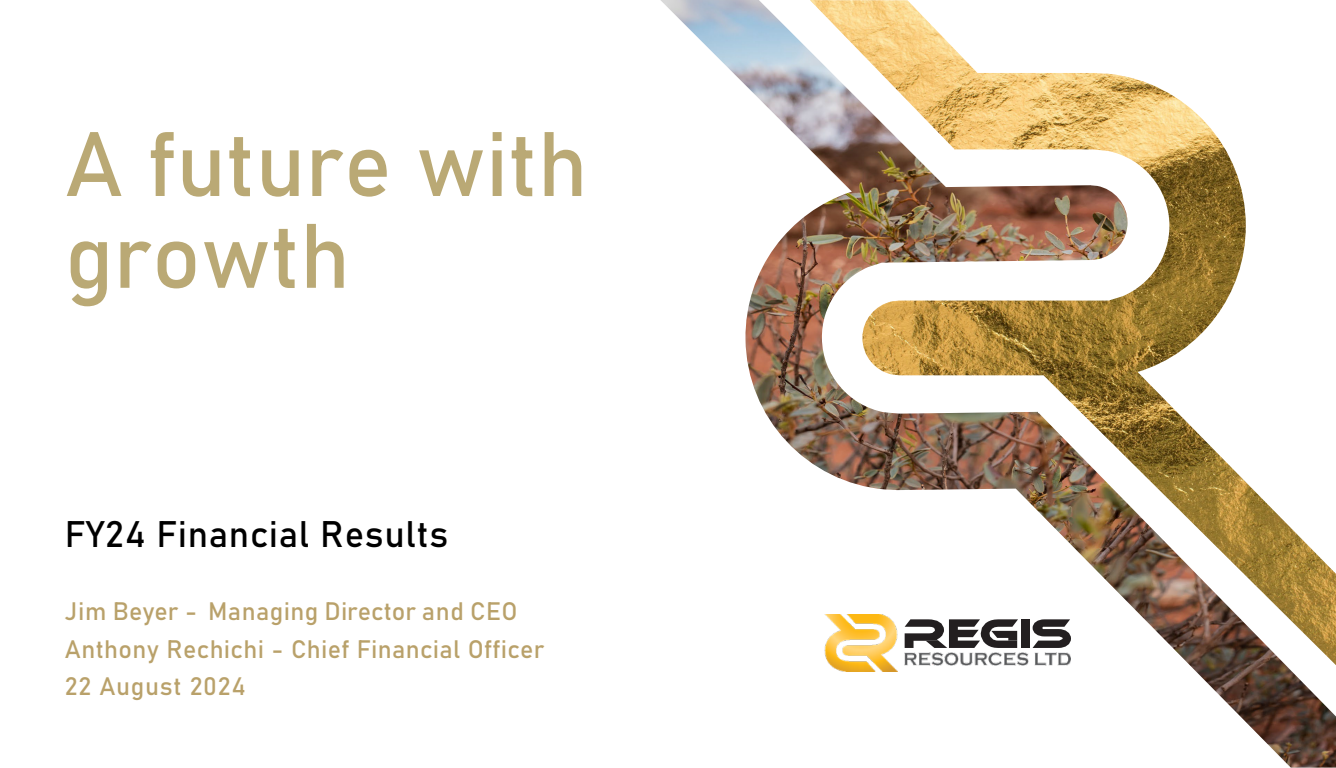
<style>
.page{position:relative;width:1336px;height:768px;background:#fff}
.page>*{position:absolute;margin:0;border:0;box-sizing:border-box;transform-origin:0 0}
.t1{font:90px/91.8px "Bahnschrift";color:#baa975}
.t2{font:36.5px "Bahnschrift";letter-spacing:.02em;color:#000}
.t3{font:25px "Bahnschrift";letter-spacing:.015em;color:#b9a16a}
</style>
<div class="page">
<img style="left:661px;top:0;width:675px;height:768px">
<h1 class="t1" style="left:65px;top:112px;width:524px">A future with growth</h1>
<p class="t2" style="left:65px;top:507px;width:385px">FY24 Financial Results</p>
<p class="t3" style="left:65px;top:592px;width:454px">Jim Beyer - Managing Director and CEO</p>
<p class="t3" style="left:65px;top:630px;width:481px">Anthony Rechichi - Chief Financial Officer</p>
<p class="t3" style="left:65px;top:667px;width:182px">22 August 2024</p>
</div>
